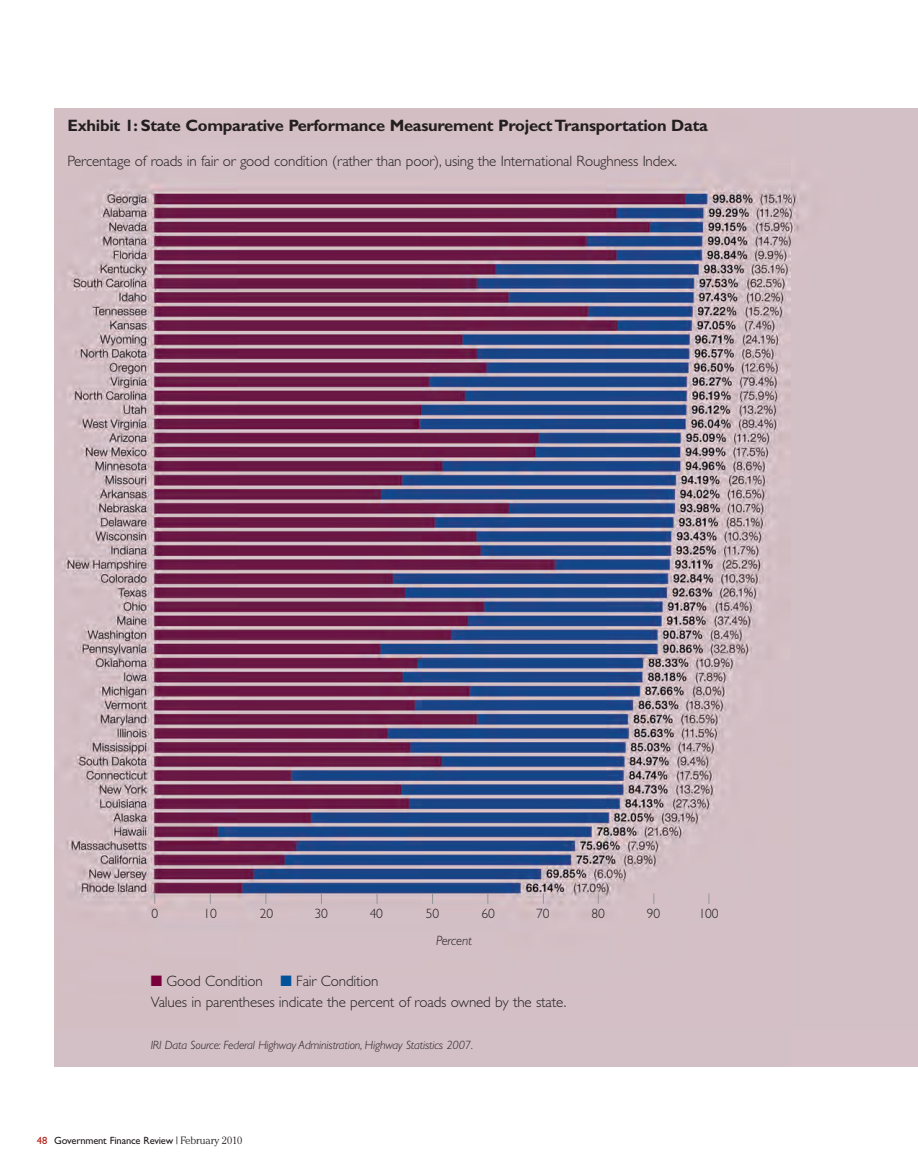
<style>
.page{position:relative;width:918px;height:1175px;background:#fff}
.page>*{position:absolute;margin:0;border:0;box-sizing:border-box;transform-origin:0 0}
.t1{font:700 16.5px "Gill Sans";letter-spacing:-.015em;color:#231f20}
.t2{font:300 15px/21px "Gill Sans";letter-spacing:-.01em;color:#231f20}
.t3{font:300 13.5px "Gill Sans";letter-spacing:-.01em;color:#231f20}
.t4{font:italic 300 13.5px "Gill Sans";letter-spacing:-.01em;color:#231f20}
.t5{font:italic 300 12px "Gill Sans";letter-spacing:-.01em;color:#231f20}
.t6{font:10.5px "Gill Sans";letter-spacing:-.015em;color:#231f20}
.s1{color:#7a003b}
.s2{color:#01529a}
.s3{color:#b41d15}
.s4{font-family:"Cheltenham";font-weight:300}
</style>
<div class="page">
<img style="left:54px;top:108px;width:864px;height:958px">
<p class="t1" style="left:68px;top:120px;width:642px">Exhibit 1: State Comparative Performance Measurement Project Transportation Data</p>
<p class="t2" style="left:68px;top:152px;width:611px">Percentage of roads in fair or good condition (rather than poor), using the International Roughness Index.</p>
<p class="t3" style="left:151px;top:908px;width:8px">0</p>
<p class="t3" style="left:204px;top:908px;width:15px">10</p>
<p class="t3" style="left:260px;top:908px;width:15px">20</p>
<p class="t3" style="left:314px;top:908px;width:15px">30</p>
<p class="t3" style="left:370px;top:908px;width:15px">40</p>
<p class="t3" style="left:426px;top:908px;width:15px">50</p>
<p class="t3" style="left:482px;top:908px;width:15px">60</p>
<p class="t3" style="left:536px;top:908px;width:15px">70</p>
<p class="t3" style="left:592px;top:908px;width:15px">80</p>
<p class="t3" style="left:647px;top:908px;width:15px">90</p>
<p class="t3" style="left:699px;top:908px;width:21px">100</p>
<p class="t4" style="left:436px;top:935px;width:37px">Percent</p>
<p class="t2" style="left:151px;top:972px;width:417px"><span class="s1">■</span> Good Condition <span class="s2">■</span> Fair Condition<br>Values in parentheses indicate the percent of roads owned by the state.</p>
<p class="t5" style="left:151px;top:1040px;width:324px">IRI Data Source: Federal Highway Administration, Highway Statistics 2007.</p>
<p class="t6" style="left:37px;top:1136px;width:207px"><span class="s3">48</span> Government Finance Review <span class="s4">| February 2010</span></p>
</div>
